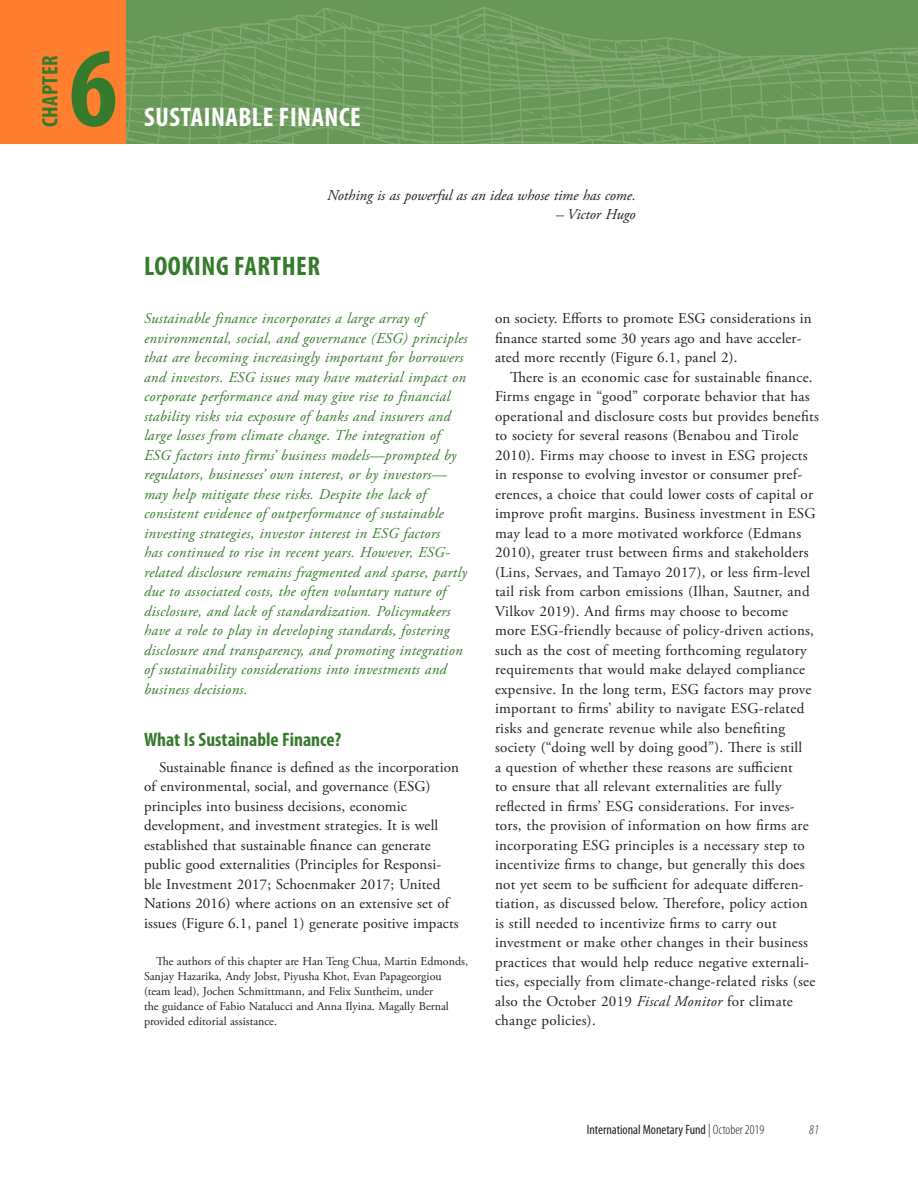
<style>
.page{position:relative;width:918px;height:1188px;background:#fff}
.page>*{position:absolute;margin:0;border:0;box-sizing:border-box;transform-origin:0 0}
.t1{font:700 condensed 114px "Myriad Pro";color:#357b2b}
.Heading_0{font:700 condensed 27px "Myriad Pro";letter-spacing:.02em;color:#fff}
.Heading_00{font:700 condensed 27px "Myriad Pro";letter-spacing:.02em;color:#357b2b}
.t2{font:700 condensed 22.5px "Myriad Pro";letter-spacing:.02em;color:#357b2b}
.Heading_1{font:700 condensed 19.5px "Myriad Pro";color:#357b2b}
.t3{font:15px/19.5px "Adobe Garamond Pro";letter-spacing:.02em;color:#231f20}
.Heading_1-2{font:italic 15px/19.5px "Adobe Garamond Pro";letter-spacing:.02em;color:#357b2b}
.Intro_first{font:italic 15px "Adobe Garamond Pro";color:#231f20}
.Intro_last{font:italic 15px "Adobe Garamond Pro";color:#231f20}
.t4{font:condensed 13.5px "Myriad Pro";color:#231f20}
.t5{font:italic 300 condensed 13.5px "Myriad Pro";color:#231f20}
.Footnote_Text{font:12px/15px "Adobe Garamond Pro";color:#231f20}
.s1{font-style:italic}
.s2{font-weight:300}
</style>
<div class="page">
<img style="left:126px;top:0;width:792px;height:144px">
<div style="left:0;top:0;width:126px;height:144px;background:#ff7e30"></div>
<h3 class="t2" style="left:38px;top:127px;width:74px;rotate:-90deg">CHAPTER</h3>
<h1 class="t1" style="left:69px;top:25px;width:50px">6</h1>
<p class="Heading_0" style="left:144px;top:102px;width:218px">SUSTAINABLE FINANCE</p>
<p class="Intro_first" style="left:327px;top:186px;width:310px">Nothing is as powerful as an idea whose time has come.</p>
<p class="Intro_last" style="left:556px;top:205px;width:81px">– Victor Hugo</p>
<p class="Heading_00" style="left:144px;top:251px;width:177px">LOOKING FARTHER</p>
<p class="Heading_1-2" style="left:144px;top:309px;width:325px">Sustainable finance incorporates a large array of environmental, social, and governance (ESG) principles that are becoming increasingly important for borrowers and investors. ESG issues may have material impact on corporate performance and may give rise to financial stability risks via exposure of banks and insurers and large losses from climate change. The integration of ESG factors into firms’ business models—prompted by regulators, businesses’ own interest, or by investors— may help mitigate these risks. Despite the lack of consistent evidence of outperformance of sustainable investing strategies, investor interest in ESG factors<br>has continued to rise in recent years. However, ESG&shy;related disclosure remains fragmented and sparse, partly due to associated costs, the often voluntary nature of disclosure, and lack of standardization. Policymakers have a role to play in developing standards, fostering disclosure and transparency, and promoting integration of sustainability considerations into investments and business decisions.</p>
<p class="Heading_1" style="left:144px;top:729px;width:199px">What Is Sustainable Finance?</p>
<p class="t3" style="left:144px;top:758px;width:317px;text-indent:15px">Sustainable finance is defined as the incorporation of environmental, social, and governance (ESG) principles into business decisions, economic development, and investment strategies. It is well established that sustainable finance can generate public good externalities (Principles for Responsi&shy;ble Investment 2017; Schoenmaker 2017; United Nations 2016) where actions on an extensive set of issues (Figure 6.1, panel 1) generate positive impacts</p>
<p class="Footnote_Text" style="left:144px;top:955px;width:326px;text-indent:12px">The authors of this chapter are Han Teng Chua, Martin Edmonds, Sanjay Hazarika, Andy Jobst, Piyusha Khot, Evan Papageorgiou (team lead), Jochen Schmittmann, and Felix Suntheim, under<br>the guidance of Fabio Natalucci and Anna Ilyina. Magally Bernal provided editorial assistance.</p>
<p class="t3" style="left:495px;top:309px;width:318px">on society. Efforts to promote ESG considerations in finance started some 30 years ago and have acceler&shy;ated more recently (Figure 6.1, panel 2).</p>
<p class="t3" style="left:495px;top:368px;width:326px;text-indent:15px">There is an economic case for sustainable finance.<br>Firms engage in “good” corporate behavior that has operational and disclosure costs but provides benefits to society for several reasons (Benabou and Tirole 2010). Firms may choose to invest in ESG projects in response to evolving investor or consumer pref&shy;erences, a choice that could lower costs of capital or improve profit margins. Business investment in ESG may lead to a more motivated workforce (Edmans 2010), greater trust between firms and stakeholders (Lins, Servaes, and Tamayo 2017), or less firm-level tail risk from carbon emissions (Ilhan, Sautner, and Vilkov 2019). And firms may choose to become more ESG-friendly because of policy-driven actions, such as the cost of meeting forthcoming regulatory requirements that would make delayed compliance expensive. In the long term, ESG factors may prove important to firms’ ability to navigate ESG-related risks and generate revenue while also benefiting society (“doing well by doing good”). There is still<br>a question of whether these reasons are sufficient<br>to ensure that all relevant externalities are fully reflected in firms’ ESG considerations. For inves&shy;tors, the provision of information on how firms are incorporating ESG principles is a necessary step to incentivize firms to change, but generally this does not yet seem to be sufficient for adequate differen&shy;tiation, as discussed below. Therefore, policy action is still needed to incentivize firms to carry out investment or make other changes in their business practices that would help reduce negative externali&shy;ties, especially from climate-change-related risks (see also the October 2019 <span class="s1">Fiscal Monitor</span> for climate change policies).</p>
<p class="t4" style="left:587px;top:1122px;width:179px">International Monetary Fund <span class="s2">| October 2019</span></p>
<p class="t5" style="left:809px;top:1122px;width:11px">81</p>
</div>
